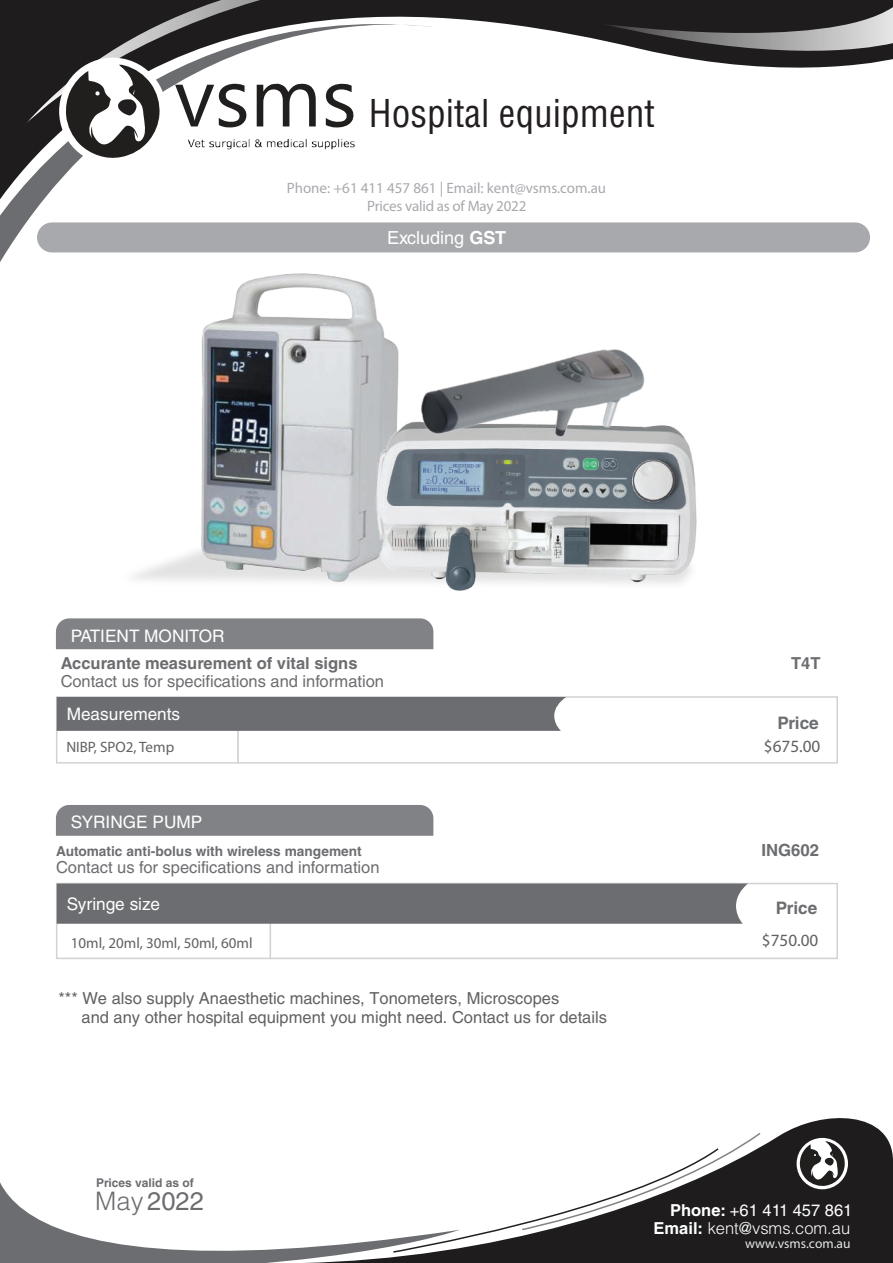
<style>
.page{position:relative;width:893px;height:1263px;background:#fff}
.page>*{position:absolute;margin:0;border:0;box-sizing:border-box;transform-origin:0 0}
.t1{font:condensed 37.5px "Helvetica LT Std";color:#231f20}
.t2{font:25.5px "Helvetica LT Std";color:#6c6d70}
.t3{font:18px "Helvetica LT Std";color:#fff}
.t4{font:17.25px "Helvetica LT Std";color:#fff}
.t5{font:17.25px "Myriad Pro";color:#606160}
.t6{font:700 17.25px "Helvetica LT Std";letter-spacing:-.005em;color:#6c6d70}
.t7{font:700 16.8px "Helvetica LT Std";color:#6c6d70}
.t8{font:16.5px/19.8px "Helvetica LT Std";color:#606160}
.t9{font:16.5px "Helvetica LT Std";color:#6c6d70}
.t10{font:300 16.5px/17.9px "Helvetica LT Std";color:#fff;text-align:right}
.t11{font:700 16.5px "Helvetica LT Std";color:#6c6d70}
.t12{font:15px "Myriad Pro";color:#a8a9ad}
.t13{font:15px "Myriad Pro";color:#606160}
.t14{font:700 13.65px "Helvetica LT Std";color:#6c6d70}
.t15{font:13.5px "Myriad Pro";color:#e6e7e9}
.t16{font:700 12px "Helvetica LT Std";color:#6c6d70}
.s1{font-weight:700}
.s2{font-weight:300}
.s3{font-weight:400}
</style>
<div class="page">
<svg style="left:433px;top:0;width:460px;height:68px"></svg>
<svg style="left:0;top:0;width:433px;height:262px"></svg>
<img style="left:185px;top:128px;width:191px;height:25px">
<svg style="left:257px;top:83px;width:59px;height:43px"></svg>
<svg style="left:325px;top:83px;width:29px;height:45px"></svg>
<svg style="left:175px;top:124px;width:72px;height:4px"></svg>
<svg style="left:26px;top:0;width:234px;height:124px"></svg>
<div style="left:59px;top:58px;width:107px;height:107px;background:#fff;border-radius:50%"></div>
<svg style="left:65px;top:65px;width:95px;height:95px"></svg>
<svg style="left:603px;top:7px;width:290px;height:55px;background:#565455"></svg>
<div style="left:37px;top:222px;width:833px;height:30px;background:#a8a9ad;border-radius:15px"></div>
<svg style="left:460px;top:1118px;width:418px;height:145px;fill:#1e1c1d"></svg>
<svg style="left:0;top:1182px;width:460px;height:81px"></svg>
<svg style="left:800px;top:1129px;width:93px;height:134px;background:#333132"></svg>
<svg style="left:392px;top:1131px;width:370px;height:122px"></svg>
<div style="left:270px;top:883px;width:568px;height:76px;background:#fff;border:2px solid #d1d2d4"></div>
<div style="left:56px;top:883px;width:215px;height:76px;background:#fff;border:2px solid #d1d2d4"></div>
<div style="left:57px;top:883px;width:691px;height:41px;background:#6c6d70"></div>
<div style="left:56px;top:805px;width:377px;height:31px;background:#808285"></div>
<div style="left:237px;top:696px;width:601px;height:68px;background:#fff;border:2px solid #d1d2d4"></div>
<div style="left:56px;top:696px;width:183px;height:68px;background:#fff;border:2px solid #d1d2d4"></div>
<div style="left:57px;top:697px;width:509px;height:34px;background:#6c6d70"></div>
<div style="left:56px;top:618px;width:276px;height:31px;background:#808285"></div>
<img style="left:134px;top:273px;width:236px;height:309px">
<img style="left:332px;top:288px;width:409px;height:409px">
<img style="left:388px;top:288px;width:282px;height:227px">
<h1 class="t1" style="left:369px;top:89px;width:287px">Hospital equipment</h1>
<p class="t12" style="left:287px;top:179px;width:321px">Phone: +61 411 457 861 | Email: kent@vsms.com.au</p>
<p class="t12" style="left:367px;top:197px;width:161px">Prices valid as of May 2022</p>
<p class="t3" style="left:387px;top:227px;width:120px">Excluding <span class="s1">GST</span></p>
<p class="t4" style="left:71px;top:625px;width:155px">PATIENT MONITOR</p>
<p class="t11" style="left:61px;top:653px;width:298px">Accurante measurement of vital signs</p>
<p class="t11" style="left:791px;top:653px;width:31px">T4T</p>
<p class="t9" style="left:61px;top:671px;width:325px">Contact us for specifications and information</p>
<p class="t4" style="left:67px;top:704px;width:115px">Measurements</p>
<p class="t6" style="left:777px;top:712px;width:43px">Price</p>
<p class="t13" style="left:66px;top:738px;width:109px">NIBP, SPO2, Temp</p>
<p class="t5" style="left:764px;top:735px;width:58px">$675.00</p>
<p class="t4" style="left:71px;top:812px;width:133px">SYRINGE PUMP</p>
<p class="t14" style="left:56px;top:842px;width:307px">Automatic anti-bolus with wireless mangement</p>
<p class="t7" style="left:761px;top:839px;width:59px">ING602</p>
<p class="t9" style="left:56px;top:858px;width:325px">Contact us for specifications and information</p>
<p class="t4" style="left:67px;top:893px;width:95px">Syringe size</p>
<p class="t6" style="left:776px;top:897px;width:43px">Price</p>
<p class="t13" style="left:71px;top:933px;width:183px">10ml, 20ml, 30ml, 50ml, 60ml</p>
<p class="t5" style="left:762px;top:929px;width:58px">$750.00</p>
<p class="t8" style="left:81px;top:988px;width:527px;text-indent:-23px">*** We also supply Anaesthetic machines, Tonometers, Microscopes<br>and any other hospital equipment you might need. Contact us for details</p>
<p class="t16" style="left:96px;top:1175px;width:99px">Prices valid as of</p>
<h2 class="t2" style="left:95px;top:1186px;width:110px"><span class="s2">May</span> 2022</h2>
<p class="t10" style="left:654px;top:1201px;width:200px"><span class="s1">Phone:</span> <span class="s3">+61 411 457 861<br></span><span class="s1">Email:</span> kent@vsms.com.au</p>
<p class="t15" style="left:745px;top:1235px;width:107px">www.vsms.com.au</p>
</div>
